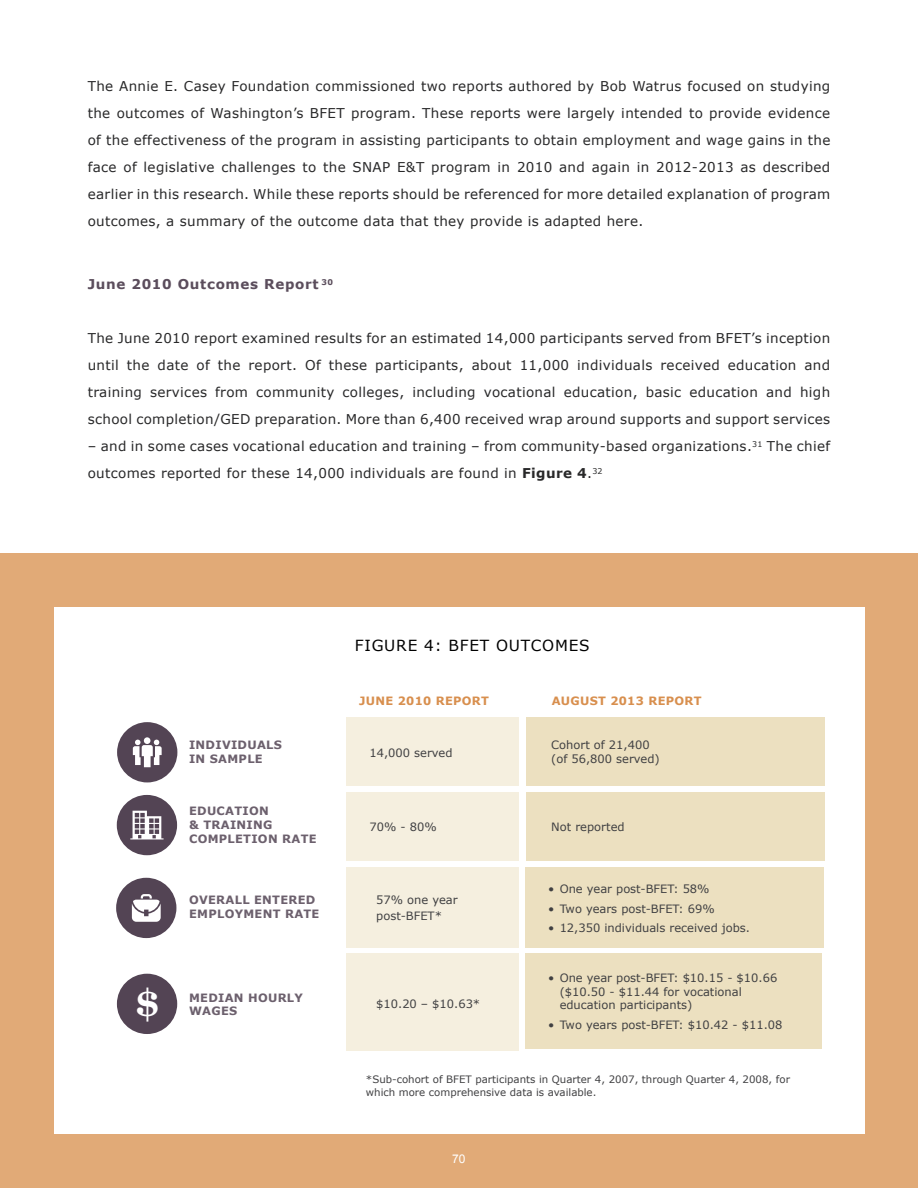
<style>
.page{position:relative;width:918px;height:1188px;background:#fff}
.page>*{position:absolute;margin:0;border:0;box-sizing:border-box;transform-origin:0 0}
.t1{font:700 38.25px "Georgia";color:#fff}
.t2{font:15.3px "Verdana";letter-spacing:.05em;color:#000}
.t3{font:13.5px/27px "Verdana";letter-spacing:.025em;color:#282829;text-align:justify}
.t4{font:700 13.5px "Verdana";letter-spacing:.05em;color:#5b4d5c}
.t5{font:12px "Arial";color:#fff}
.t6{font:11.55px/13.8px "Verdana";color:#404042}
.t7{font:700 11.55px/13.8px "Verdana";letter-spacing:.025em;color:#6c606d}
.t8{font:700 11.55px "Verdana";letter-spacing:.025em;color:#d88f4e}
.t9{font:10.2px/12.8px "Verdana";color:#404042}
.s1{font-weight:700}
</style>
<div class="page">
<div style="left:0;top:553px;width:918px;height:635px;background:#e1aa77"></div>
<div style="left:54px;top:607px;width:810px;height:527px;background:#fff"></div>
<div style="left:117px;top:722px;width:60px;height:60px;background:#534454;border-radius:50%"></div>
<svg style="left:133px;top:737px;width:29px;height:30px"></svg>
<div style="left:347px;top:717px;width:172px;height:69px;background:#f5efdf"></div>
<div style="left:526px;top:718px;width:299px;height:68px;background:#ece0c0"></div>
<div style="left:117px;top:795px;width:60px;height:60px;background:#534454;border-radius:50%"></div>
<svg style="left:130px;top:811px;width:34px;height:28px"></svg>
<div style="left:347px;top:792px;width:172px;height:69px;background:#f5efdf"></div>
<div style="left:526px;top:792px;width:299px;height:69px;background:#ece0c0"></div>
<div style="left:116px;top:878px;width:60px;height:60px;background:#534454;border-radius:50%"></div>
<svg style="left:132px;top:894px;width:29px;height:28px"></svg>
<div style="left:347px;top:868px;width:172px;height:80px;background:#f5efdf"></div>
<div style="left:525px;top:868px;width:299px;height:80px;background:#ece0c0"></div>
<div style="left:117px;top:974px;width:60px;height:60px;background:#534454;border-radius:50%"></div>
<div style="left:347px;top:954px;width:172px;height:97px;background:#f5efdf"></div>
<div style="left:525px;top:954px;width:297px;height:95px;background:#ece0c0"></div>
<p class="t3" style="left:88px;top:74px;width:744px">The Annie E. Casey Foundation commissioned two reports authored by Bob Watrus focused on studying the outcomes of Washington’s BFET program. These reports were largely intended to provide evidence of the effectiveness of the program in assisting participants to obtain employment and wage gains in the face of legislative challenges to the SNAP E&amp;T program in 2010 and again in 2012-2013 as described earlier in this research. While these reports should be referenced for more detailed explanation of program outcomes, a summary of the outcome data that they provide is adapted here.</p>
<p class="t4" style="left:88px;top:279px;width:247px">June 2010 Outcomes Report <sup>30</sup></p>
<p class="t3" style="left:88px;top:325px;width:744px">The June 2010 report examined results for an estimated 14,000 participants served from BFET’s inception until the date of the report. Of these participants, about 11,000 individuals received education and training services from community colleges, including vocational education, basic education and high school completion/GED preparation. More than 6,400 received wrap around supports and support services</p>
<p class="t3" style="left:88px;top:433px;width:744px">– and in some cases vocational education and training – from community-based organizations.<sup>31</sup> The chief outcomes reported for these 14,000 individuals are found in <span class="s1">Figure 4</span>.<sup>32</sup></p>
<p class="t2" style="left:355px;top:639px;width:236px">FIGURE 4: BFET OUTCOMES</p>
<h1 class="t1" style="left:135px;top:987px;width:26px">$</h1>
<p class="t7" style="left:189px;top:739px;width:94px">INDIVIDuALS<br>IN SAMPLE</p>
<p class="t7" style="left:189px;top:805px;width:129px">EDuCATION<br>&amp; TRAINING<br>COMPLETION RATE</p>
<p class="t7" style="left:189px;top:894px;width:132px">OVERALL ENTERED<br>EMPLOYMENT RATE</p>
<p class="t7" style="left:189px;top:991px;width:115px">MEDIAN HOuRLY<br>WAGES</p>
<p class="t8" style="left:359px;top:697px;width:131px">JuNE 2010 REPORT</p>
<p class="t8" style="left:552px;top:697px;width:151px">AuGuST 2013 REPORT</p>
<p class="t6" style="left:369px;top:747px;width:85px">14,000 served</p>
<p class="t6" style="left:551px;top:739px;width:110px">Cohort of 21,400 (of 56,800 served)</p>
<p class="t6" style="left:370px;top:821px;width:69px">70% - 80%</p>
<p class="t6" style="left:551px;top:821px;width:75px">Not reported</p>
<p class="t6" style="left:376px;top:894px;width:83px;line-height:15.3px">57% one year post-BFET*</p>
<p class="t6" style="left:376px;top:998px;width:106px">$10.20 – $10.63*</p>
<p class="t6" style="left:548px;top:882px;width:163px">• One year post-BFET: 58%</p>
<p class="t6" style="left:548px;top:902px;width:168px">• Two years post-BFET: 69%</p>
<p class="t6" style="left:548px;top:921px;width:203px">• 12,350 individuals received jobs.</p>
<p class="t6" style="left:560px;top:971px;width:219px;text-indent:-11px">• One year post-BFET: $10.15 - $10.66 ($10.50 - $11.44 for vocational education participants)</p>
<p class="t6" style="left:548px;top:1018px;width:236px">• Two years post-BFET: $10.42 - $11.08</p>
<p class="t9" style="left:366px;top:1074px;width:426px">*Sub-cohort of BFET participants in Quarter 4, 2007, through Quarter 4, 2008, for which more comprehensive data is available.</p>
<p class="t5" style="left:452px;top:1152px;width:15px">70</p>
</div>
